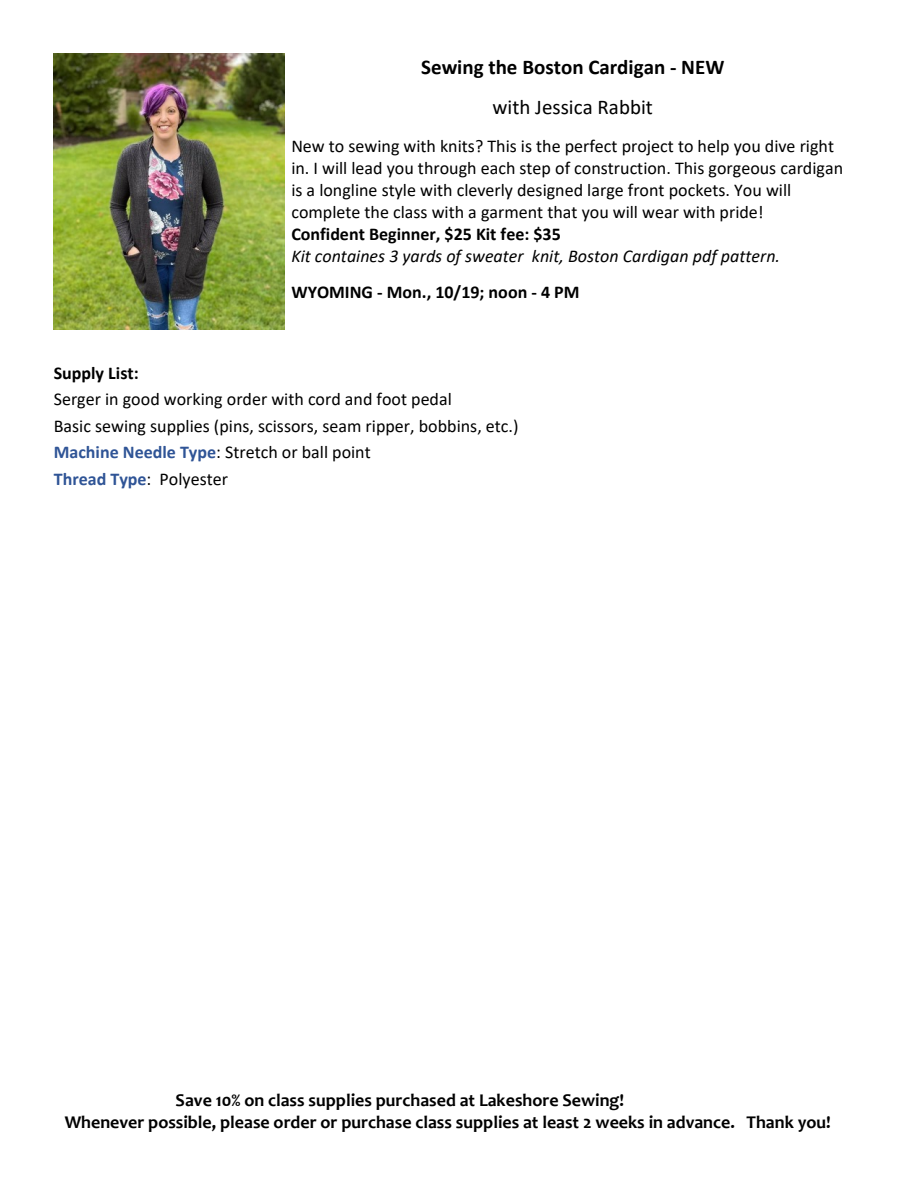
<style>
.page{position:relative;width:918px;height:1188px;background:#fff}
.page>*{position:absolute;margin:0;border:0;box-sizing:border-box;transform-origin:0 0}
.t1{font:700 21px "Calibri";color:#000}
.t2{font:21px "Calibri";color:#000}
.t3{font:18px/22px "Calibri";color:#000}
.t4{font:700 18px/22px "Candara";color:#000}
.t5{font:700 18px "Calibri";color:#000}
.t6{font:italic 18px "Calibri";color:#000}
.s1{font-weight:700;color:#2f5496}
</style>
<div class="page">
<img style="left:54px;top:54px;width:231px;height:276px">
<p class="t1" style="left:421px;top:58px;width:305px">Sewing the Boston Cardigan - NEW</p>
<p class="t2" style="left:493px;top:99px;width:162px">with Jessica Rabbit</p>
<p class="t3" style="left:291px;top:137px;width:553px">New to sewing with knits? This is the perfect project to help you dive right in. I will lead you through each step of construction. This gorgeous cardigan is a longline style with cleverly designed large front pockets. You will complete the class with a garment that you will wear with pride!</p>
<p class="t5" style="left:291px;top:227px;width:271px">Confident Beginner, $25 Kit fee: $35</p>
<p class="t6" style="left:291px;top:249px;width:490px">Kit containes 3 yards of sweater knit, Boston Cardigan pdf pattern.</p>
<p class="t5" style="left:291px;top:284px;width:290px">WYOMING - Mon., 10/19; noon - 4 PM</p>
<p class="t5" style="left:54px;top:365px;width:86px">Supply List:</p>
<p class="t3" style="left:54px;top:387px;width:466px;line-height:26.5px">Serger in good working order with cord and foot pedal<br>Basic sewing supplies (pins, scissors, seam ripper, bobbins, etc.)<br><span class="s1">Machine Needle Type</span>: Stretch or ball point<br><span class="s1">Thread Type</span>: Polyester</p>
<p class="t4" style="left:65px;top:1091px;width:768px;text-indent:111px">Save 10% on class supplies purchased at Lakeshore Sewing!<br>Whenever possible, please order or purchase class supplies at least 2 weeks in advance. Thank you!</p>
</div>
